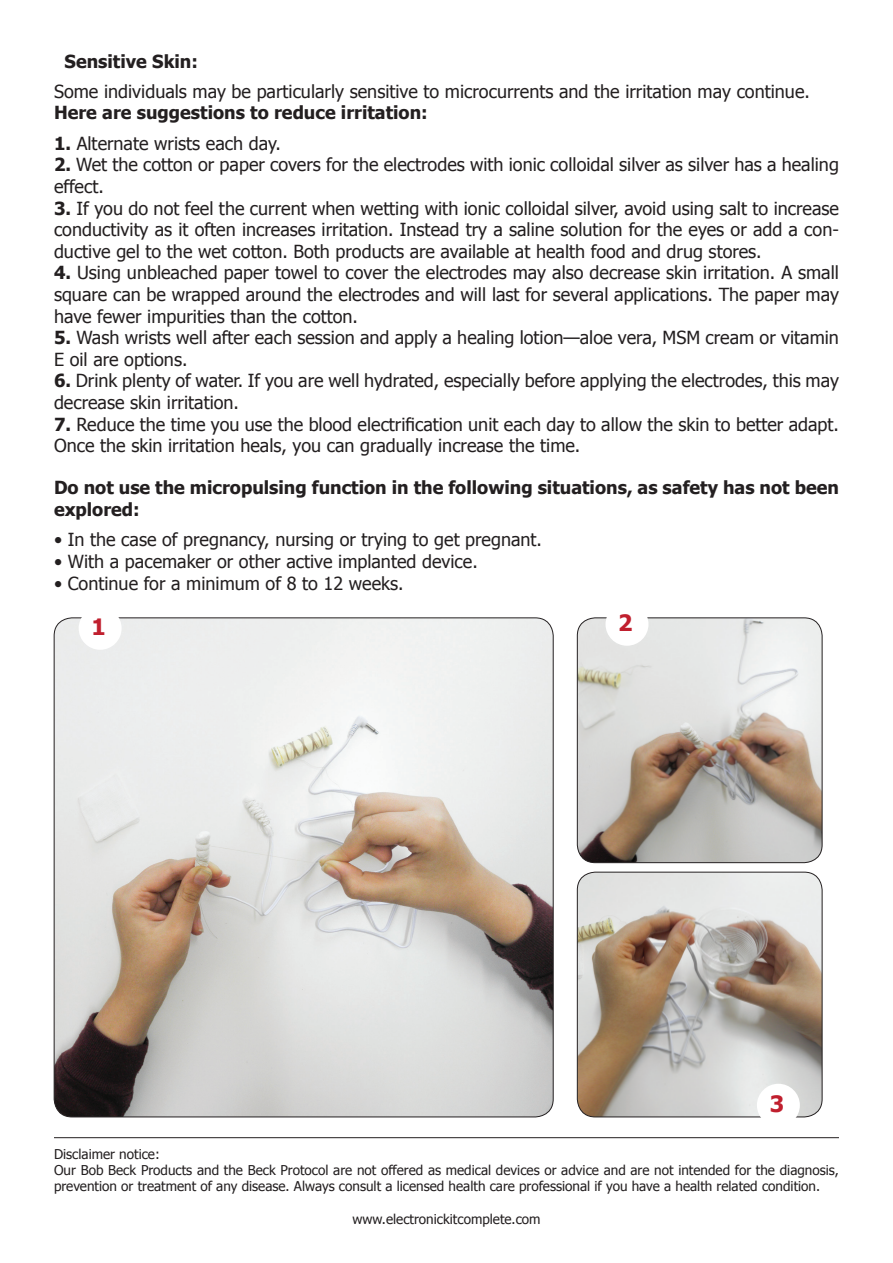
<style>
.page{position:relative;width:893px;height:1263px;background:#fff}
.page>*{position:absolute;margin:0;border:0;box-sizing:border-box;transform-origin:0 0}
.t1{font:700 22.5px "Tahoma";color:#c01f2e}
.t2{font:18px/21.6px "Tahoma";color:#231f20}
.t3{font:700 18px/21.6px "Tahoma";color:#231f20}
.t4{font:13.5px/16.2px "Tahoma";color:#231f20}
.s1{font-weight:700}
</style>
<div class="page">
<hr style="left:54px;top:1137px;width:785px;height:1px;background:#231f20">
<img style="left:577px;top:618px;width:245px;height:245px">
<div style="left:577px;top:618px;width:245px;height:245px;border:1px solid #231f20;border-radius:18px"></div>
<img style="left:577px;top:872px;width:245px;height:245px">
<div style="left:577px;top:872px;width:245px;height:245px;border:1px solid #231f20;border-radius:18px"></div>
<img style="left:54px;top:618px;width:499px;height:499px">
<div style="left:79px;top:607px;width:43px;height:43px;background:#fff;border-radius:50%"></div>
<div style="left:605px;top:603px;width:43px;height:43px;background:#fff;border-radius:50%"></div>
<div style="left:757px;top:1084px;width:43px;height:43px;background:#fff;border-radius:50%"></div>
<p class="t3" style="left:65px;top:51px;width:135px">Sensitive Skin:</p>
<p class="t2" style="left:54px;top:81px;width:757px">Some individuals may be particularly sensitive to microcurrents and the irritation may continue.</p>
<p class="t3" style="left:54px;top:103px;width:375px">Here are suggestions to reduce irritation:</p>
<p class="t2" style="left:54px;top:133px;width:228px"><span class="s1">1.</span> Alternate wrists each day.</p>
<p class="t2" style="left:54px;top:155px;width:786px"><span class="s1">2.</span> Wet the cotton or paper covers for the electrodes with ionic colloidal silver as silver has a healing effect.</p>
<p class="t2" style="left:54px;top:198px;width:786px;text-align:justify"><span class="s1">3.</span> If you do not feel the current when wetting with ionic colloidal silver, avoid using salt to increase conductivity as it often increases irritation. Instead try a saline solution for the eyes or add a con&shy;ductive gel to the wet cotton. Both products are available at health food and drug stores.</p>
<p class="t2" style="left:54px;top:263px;width:786px;text-align:justify"><span class="s1">4.</span> Using unbleached paper towel to cover the electrodes may also decrease skin irritation. A small square can be wrapped around the electrodes and will last for several applications. The paper may have fewer impurities than the cotton.</p>
<p class="t2" style="left:54px;top:328px;width:786px"><span class="s1">5.</span> Wash wrists well after each session and apply a healing lotion—aloe vera, MSM cream or vitamin<br>E oil are options.</p>
<p class="t2" style="left:54px;top:371px;width:786px"><span class="s1">6.</span> Drink plenty of water. If you are well hydrated, especially before applying the electrodes, this may decrease skin irritation.</p>
<p class="t2" style="left:54px;top:414px;width:786px"><span class="s1">7.</span> Reduce the time you use the blood electrification unit each day to allow the skin to better adapt.<br>Once the skin irritation heals, you can gradually increase the time.</p>
<p class="t3" style="left:54px;top:478px;width:786px">Do not use the micropulsing function in the following situations, as safety has not been explored:</p>
<p class="t2" style="left:54px;top:530px;width:489px">• In the case of pregnancy, nursing or trying to get pregnant.</p>
<p class="t2" style="left:54px;top:552px;width:425px">• With a pacemaker or other active implanted device.</p>
<p class="t2" style="left:54px;top:573px;width:351px">• Continue for a minimum of 8 to 12 weeks.</p>
<p class="t1" style="left:91px;top:611px;width:16px">1</p>
<p class="t1" style="left:618px;top:607px;width:16px">2</p>
<p class="t1" style="left:770px;top:1087px;width:16px">3</p>
<p class="t4" style="left:54px;top:1147px;width:786px">Disclaimer notice:<br>Our Bob Beck Products and the Beck Protocol are not offered as medical devices or advice and are not intended for the diagnosis, prevention or treatment of any disease. Always consult a licensed health care professional if you have a health related condition.</p>
<p class="t4" style="left:352px;top:1211px;width:190px">www.electronickitcomplete.com</p>
</div>
